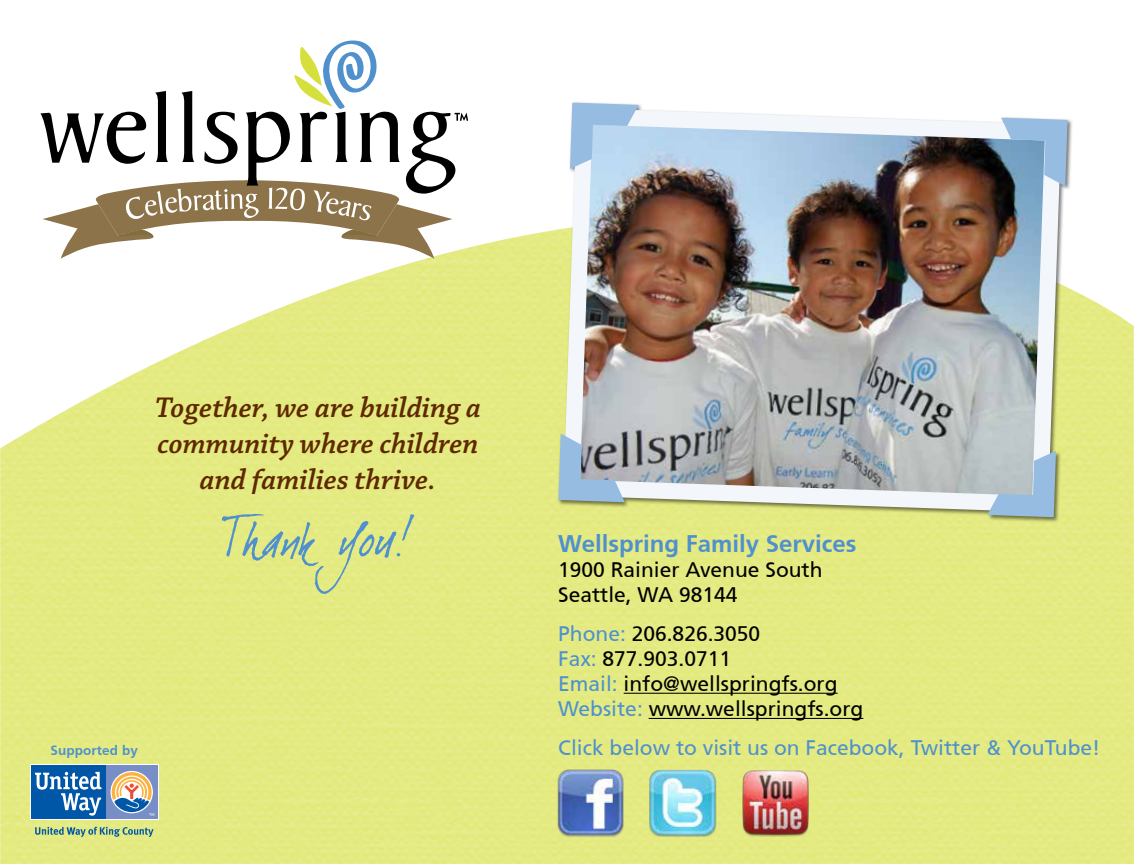
<style>
.page{position:relative;width:1134px;height:864px;background:#fff}
.page>*{position:absolute;margin:0;border:0;box-sizing:border-box;transform-origin:0 0}
.t1{font:italic 600 30px/36px "Chaparral Pro";color:#5f2900;text-align:center}
.t2{font:700 24px "Frutiger";color:#5091cd}
.t3{font:21px/25.2px "Frutiger Roman";color:#000}
.t4{font:21px "Frutiger Roman";color:#5091cd}
.t5{font:700 13.5px "Frutiger";letter-spacing:.01em;color:#5091cd}
.s1{color:#5091cd}
</style>
<div class="page">
<img style="left:0;top:230px;width:1134px;height:634px">
<hr style="left:624px;top:693px;width:214px;height:1px;background:#000">
<hr style="left:649px;top:718px;width:214px;height:1px;background:#000">
<svg style="left:30px;top:765px;width:128px;height:55px"></svg>
<div style="left:106px;top:766px;width:51px;height:53px;background:#788ec7"></div>
<svg style="left:110px;top:771px;width:43px;height:42px"></svg>
<div style="left:31px;top:766px;width:75px;height:53px;background:#0056a7"></div>
<svg style="left:112px;top:772px;width:42px;height:44px"></svg>
<svg style="left:35px;top:772px;width:67px;height:44px"></svg>
<svg style="left:35px;top:827px;width:119px;height:10px"></svg>
<img style="left:555px;top:102px;width:515px;height:419px">
<svg style="left:570px;top:103px;width:69px;height:66px;background:#adcdea"></svg>
<svg style="left:558px;top:434px;width:67px;height:68px;background:#9bafbf"></svg>
<svg style="left:987px;top:451px;width:69px;height:66px;background:#a9c1d1"></svg>
<svg style="left:1001px;top:118px;width:67px;height:68px;background:#88abca"></svg>
<img style="left:555px;top:768px;width:70px;height:70px">
<img style="left:648px;top:768px;width:70px;height:70px">
<img style="left:741px;top:768px;width:70px;height:70px">
<svg style="left:222px;top:514px;width:192px;height:80px;background:#d3e08a"></svg>
<svg style="left:40px;top:40px;width:428px;height:219px"></svg>
<h1 class="t1" style="left:155px;top:390px;width:327px">Together, we are building a community where children and families thrive.</h1>
<p class="t2" style="left:558px;top:529px;width:300px">Wellspring Family Services</p>
<p class="t3" style="left:558px;top:557px;width:266px">1900 Rainier Avenue South<br>Seattle, WA 98144</p>
<p class="t3" style="left:558px;top:621px;width:307px"><span class="s1">Phone:</span> 206.826.3050<br><span class="s1">Fax:</span> 877.903.0711<br><span class="s1">Email:</span> info@wellspringfs.org<br><span class="s1">Website:</span> www.wellspringfs.org</p>
<p class="t5" style="left:50px;top:743px;width:89px">Supported by</p>
<p class="t4" style="left:558px;top:735px;width:544px">Click below to visit us on Facebook, Twitter &amp; YouTube!</p>
</div>
